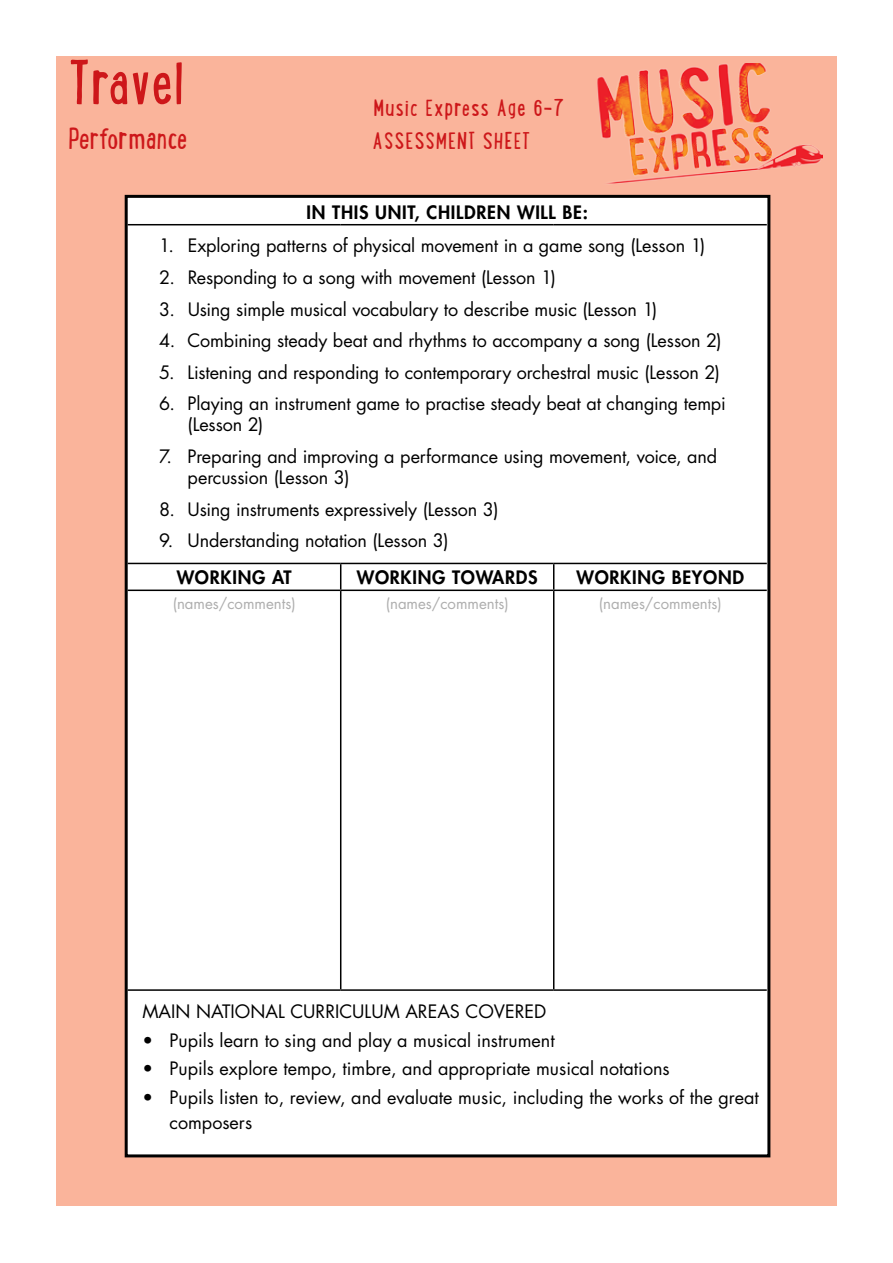
<style>
.page{position:relative;width:893px;height:1263px;background:#fff}
.page>*{position:absolute;margin:0;border:0;box-sizing:border-box;transform-origin:0 0}
.t1{font:54px "Lunch Box";color:#cd171a}
.t2{font:27px "Lunch Box";letter-spacing:-.03em;color:#cd171a}
.t3{font:21px/33px "Lunch Box";letter-spacing:.04em;color:#cd171a}
.t4{font:18px/21px "Futura Std";letter-spacing:-.005em;color:#000}
.t5{font:800 18px "Futura Std";letter-spacing:.04em;color:#000}
.t6{font:15px "Futura Std";color:#aeaeae}
</style>
<div class="page">
<div style="left:56px;top:56px;width:781px;height:1149px;background:#fab49b"></div>
<div style="left:126px;top:196px;width:643px;height:960px;background:#fff"></div>
<hr style="left:128px;top:224px;width:213px;height:1px;background:#000">
<hr style="left:341px;top:224px;width:213px;height:1px;background:#000">
<hr style="left:554px;top:224px;width:213px;height:1px;background:#000">
<hr style="left:128px;top:563px;width:213px;height:1px;background:#000">
<hr style="left:341px;top:563px;width:213px;height:1px;background:#000">
<svg style="left:340px;top:564px;width:1px;height:25px"></svg>
<hr style="left:554px;top:563px;width:213px;height:1px;background:#000">
<svg style="left:553px;top:564px;width:1px;height:25px"></svg>
<hr style="left:128px;top:589px;width:213px;height:2px;background:#000">
<hr style="left:341px;top:589px;width:213px;height:2px;background:#000">
<hr style="left:554px;top:589px;width:213px;height:2px;background:#000">
<hr style="left:128px;top:989px;width:213px;height:2px;background:#000">
<hr style="left:340px;top:591px;width:1px;height:398px;background:#000">
<hr style="left:341px;top:989px;width:213px;height:2px;background:#000">
<hr style="left:553px;top:591px;width:1px;height:398px;background:#000">
<hr style="left:554px;top:989px;width:213px;height:2px;background:#000">
<div style="left:125px;top:195px;width:645px;height:962px;border:3px solid #000"></div>
<img style="left:597px;top:64px;width:225px;height:120px">
<h1 class="t1" style="left:68px;top:37px;width:118px">Travel</h1>
<h2 class="t2" style="left:68px;top:116px;width:121px">Performance</h2>
<p class="t3" style="left:373px;top:90px;width:192px">Music Express Age 6–7<br>ASSESSMENT SHEET</p>
<p class="t5" style="left:307px;top:201px;width:283px">IN THIS UNIT, CHILDREN WILL BE:</p>
<p class="t4" style="left:159px;top:235px;width:548px">1. Exploring patterns of physical movement in a game song (Lesson 1)</p>
<p class="t4" style="left:159px;top:267px;width:398px">2. Responding to a song with movement (Lesson 1)</p>
<p class="t4" style="left:159px;top:299px;width:500px">3. Using simple musical vocabulary to describe music (Lesson 1)</p>
<p class="t4" style="left:159px;top:330px;width:564px">4. Combining steady beat and rhythms to accompany a song (Lesson 2)</p>
<p class="t4" style="left:159px;top:362px;width:562px">5. Listening and responding to contemporary orchestral music (Lesson 2)</p>
<p class="t4" style="left:188px;top:394px;width:540px;text-indent:-28px">6. Playing an instrument game to practise steady beat at changing tempi (Lesson 2)</p>
<p class="t4" style="left:188px;top:446px;width:531px;text-indent:-28px">7. Preparing and improving a performance using movement, voice, and percussion (Lesson 3)</p>
<p class="t4" style="left:159px;top:499px;width:341px">8. Using instruments expressively (Lesson 3)</p>
<p class="t4" style="left:159px;top:530px;width:291px">9. Understanding notation (Lesson 3)</p>
<p class="t5" style="left:177px;top:566px;width:116px">WORKING AT</p>
<p class="t5" style="left:357px;top:566px;width:182px">WORKING TOWARDS</p>
<p class="t5" style="left:576px;top:566px;width:169px">WORKING BEYOND</p>
<p class="t6" style="left:173px;top:594px;width:124px">(names/comments)</p>
<p class="t6" style="left:386px;top:594px;width:124px">(names/comments)</p>
<p class="t6" style="left:599px;top:594px;width:124px">(names/comments)</p>
<p class="t4" style="left:142px;top:1001px;width:405px">MAIN NATIONAL CURRICULUM AREAS COVERED</p>
<p class="t4" style="left:142px;top:1030px;width:414px">• Pupils learn to sing and play a musical instrument</p>
<p class="t4" style="left:142px;top:1058px;width:529px">• Pupils explore tempo, timbre, and appropriate musical notations</p>
<p class="t4" style="left:169px;top:1085px;width:591px;line-height:25.5px;text-indent:-27px">• Pupils listen to, review, and evaluate music, including the works of the great composers</p>
</div>
